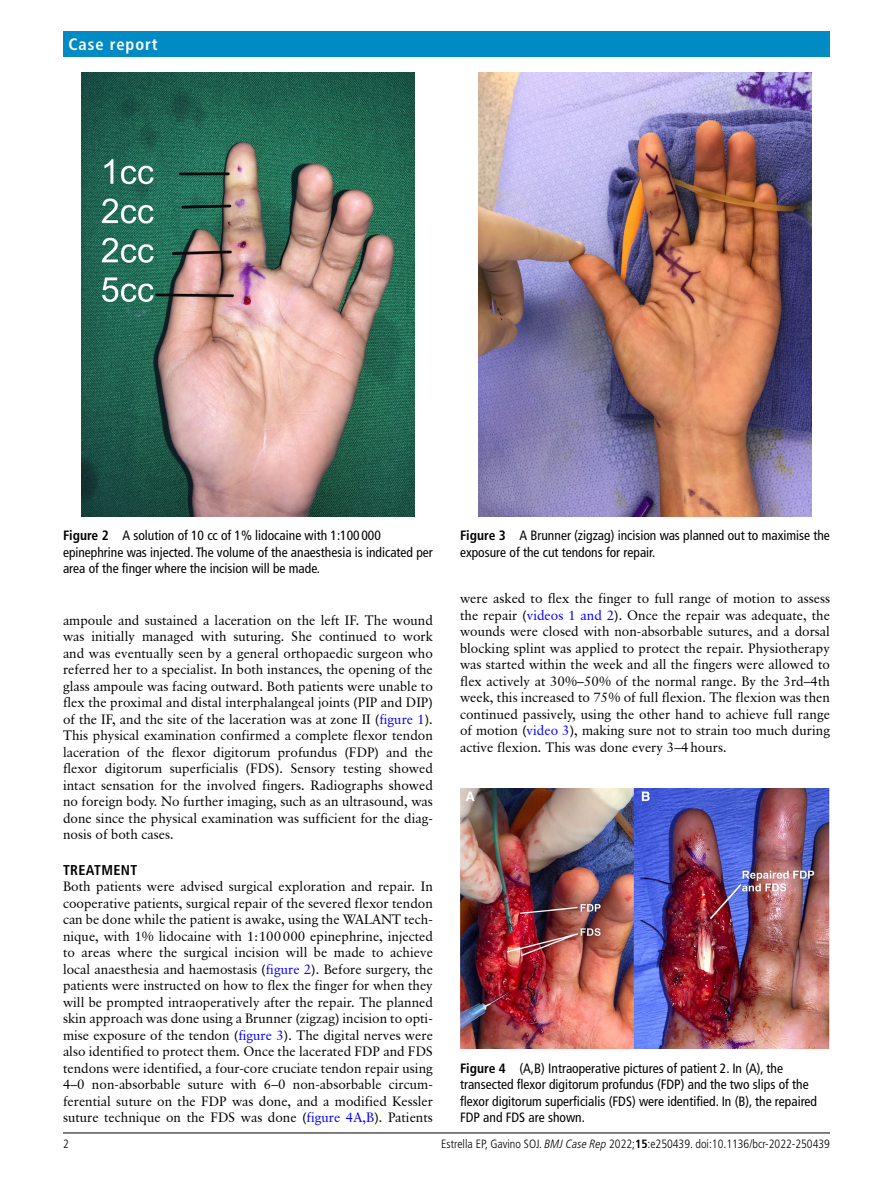
<style>
.page{position:relative;width:893px;height:1191px;background:#fff}
.page>*{position:absolute;margin:0;border:0;box-sizing:border-box;transform-origin:0 0}
.t1{font:700 condensed 16.5px "Frutiger LT Pro";letter-spacing:.055em;color:#fff}
.t2{font:700 condensed 14.25px "Frutiger LT Pro";letter-spacing:.025em;color:#000}
.t3{font:13.5px/16.5px "Classical Garamond BT";color:#000;text-align:justify}
.t4{font:condensed 13.5px/16.5px "Frutiger LT Pro";color:#000}
.t5{font:300 condensed 12px "Frutiger LT Pro";color:#000}
.s1{font-weight:700}
.s2{color:#00f}
.s3{font-style:italic}
</style>
<div class="page">
<hr style="left:63px;top:1132px;width:767px;height:1px;background:#000">
<div style="left:63px;top:31px;width:767px;height:25px;background:#008bc5"></div>
<img style="left:81px;top:72px;width:333px;height:444px">
<img style="left:479px;top:72px;width:332px;height:444px">
<img style="left:460px;top:788px;width:370px;height:260px">
<p class="t1" style="left:69px;top:34px;width:91px">Case report</p>
<p class="t4" style="left:63px;top:527px;width:371px"><span class="s1">Figure 2</span> A solution of 10 cc of 1% lidocaine with 1:100 000 epinephrine was injected. The volume of the anaesthesia is indicated per area of the finger where the incision will be made.</p>
<p class="t4" style="left:460px;top:527px;width:371px"><span class="s1">Figure 3</span> A Brunner (zigzag) incision was planned out to maximise the exposure of the cut tendons for repair.</p>
<p class="t3" style="left:63px;top:611px;width:371px">ampoule and sustained a laceration on the left IF. The wound was initially managed with suturing. She continued to work and was eventually seen by a general orthopaedic surgeon who referred her to a specialist. In both instances, the opening of the glass ampoule was facing outward. Both patients were unable to flex the proximal and distal interphalangeal joints (PIP and DIP) of the IF, and the site of the laceration was at zone II (<span class="s2">figure 1</span>).<br>This physical examination confirmed a complete flexor tendon laceration of the flexor digitorum profundus (FDP) and the flexor digitorum superficialis (FDS). Sensory testing showed intact sensation for the involved fingers. Radiographs showed no foreign body. No further imaging, such as an ultrasound, was done since the physical examination was sufficient for the diag&shy;nosis of both cases.</p>
<p class="t2" style="left:63px;top:861px;width:76px">TREATMENT</p>
<p class="t3" style="left:63px;top:878px;width:371px">Both patients were advised surgical exploration and repair. In cooperative patients, surgical repair of the severed flexor tendon can be done while the patient is awake, using the WALANT tech&shy;nique, with 1% lidocaine with 1:100000 epinephrine, injected to areas where the surgical incision will be made to achieve local anaesthesia and haemostasis (<span class="s2">figure 2</span>). Before surgery, the patients were instructed on how to flex the finger for when they will be prompted intraoperatively after the repair. The planned skin approach was done using a Brunner (zigzag) incision to opti&shy;mise exposure of the tendon (<span class="s2">figure 3</span>). The digital nerves were also identified to protect them. Once the lacerated FDP and FDS tendons were identified, a four-core cruciate tendon repair using 4–0 non-absorbable suture with 6–0 non-absorbable circum&shy;ferential suture on the FDP was done, and a modified Kessler suture technique on the FDS was done (<span class="s2">figure 4A,B</span>). Patients</p>
<p class="t3" style="left:460px;top:590px;width:371px">were asked to flex the finger to full range of motion to assess the repair (<span class="s2">videos 1 and 2</span>). Once the repair was adequate, the wounds were closed with non-absorbable sutures, and a dorsal blocking splint was applied to protect the repair. Physiotherapy was started within the week and all the fingers were allowed to flex actively at 30%–50% of the normal range. By the 3rd–4th week, this increased to 75% of full flexion. The flexion was then continued passively, using the other hand to achieve full range of motion (<span class="s2">video 3</span>), making sure not to strain too much during active flexion. This was done every 3–4hours.</p>
<p class="t4" style="left:460px;top:1059px;width:359px"><span class="s1">Figure 4</span> (A,B) Intraoperative pictures of patient 2. In (A), the transected flexor digitorum profundus (FDP) and the two slips of the flexor digitorum superficialis (FDS) were identified. In (B), the repaired FDP and FDS are shown.</p>
<p class="t5" style="left:63px;top:1136px;width:7px">2</p>
<p class="t5" style="left:441px;top:1136px;width:390px">Estrella EP, Gavino SOJ. <span class="s3">BMJ Case Rep</span> 2022;<span class="s1">15</span>:e250439. doi:10.1136/bcr-2022-250439</p>
</div>
